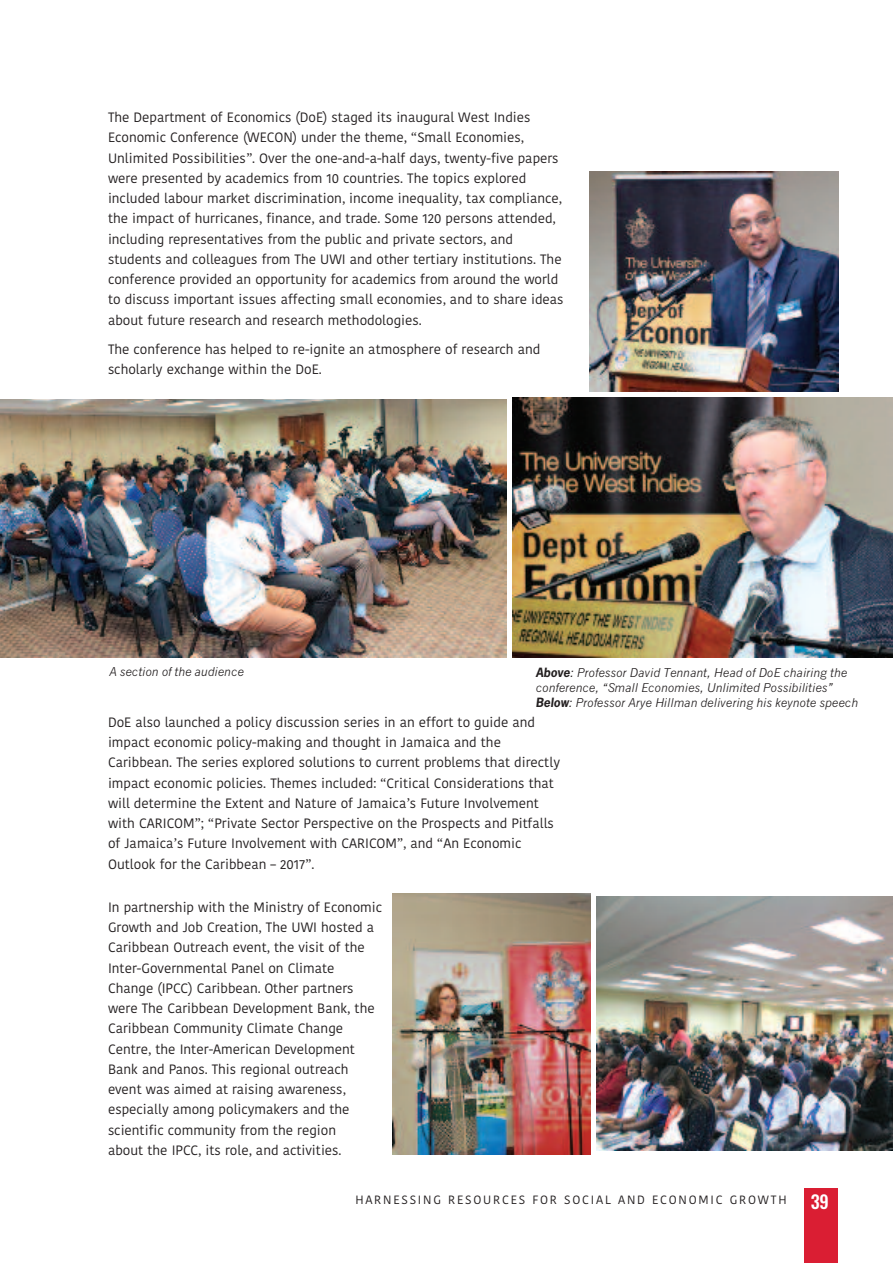
<style>
.page{position:relative;width:893px;height:1263px;background:#fff}
.page>*{position:absolute;margin:0;border:0;box-sizing:border-box;transform-origin:0 0}
.t1{font:500 18px "Oswald";color:#fff}
.t2{font:13.5px/20.2px "Kohinoor Telugu";color:#231f20}
.t3{font:italic 12px/15px "News Gothic";color:#231f20}
.t4{font:12px "Kohinoor Telugu";letter-spacing:.15em;color:#231f20}
.s1{font-weight:700}
</style>
<div class="page">
<div style="left:804px;top:1188px;width:34px;height:75px;background:#da1e33"></div>
<img style="left:589px;top:171px;width:249px;height:221px">
<img style="left:0;top:399px;width:506px;height:258px">
<img style="left:513px;top:398px;width:380px;height:259px">
<img style="left:393px;top:893px;width:197px;height:262px">
<img style="left:597px;top:896px;width:296px;height:254px">
<p class="t2" style="left:108px;top:108px;width:457px">The Department of Economics (DoE) staged its inaugural West Indies Economic Conference (WECON) under the theme, “Small Economies, Unlimited Possibilities”. Over the one-and-a-half days, twenty-five papers were presented by academics from 10 countries. The topics explored included labour market discrimination, income inequality, tax compliance, the impact of hurricanes, finance, and trade. Some 120 persons attended, including representatives from the public and private sectors, and students and colleagues from The UWI and other tertiary institutions. The conference provided an opportunity for academics from around the world to discuss important issues affecting small economies, and to share ideas about future research and research methodologies.</p>
<p class="t2" style="left:108px;top:340px;width:434px">The conference has helped to re-ignite an atmosphere of research and scholarly exchange within the DoE.</p>
<p class="t3" style="left:109px;top:664px;width:136px">A section of the audience</p>
<p class="t3" style="left:536px;top:665px;width:324px"><span class="s1">Above</span>: Professor David Tennant, Head of DoE chairing the conference, “Small Economies, Unlimited Possibilities”<br><span class="s1">Below</span>: Professor Arye Hillman delivering his keynote speech</p>
<p class="t2" style="left:108px;top:713px;width:454px">DoE also launched a policy discussion series in an effort to guide and impact economic policy-making and thought in Jamaica and the Caribbean. The series explored solutions to current problems that directly impact economic policies. Themes included: “Critical Considerations that will determine the Extent and Nature of Jamaica’s Future Involvement with CARICOM”; “Private Sector Perspective on the Prospects and Pitfalls of Jamaica’s Future Involvement with CARICOM”, and “An Economic Outlook for the Caribbean – 2017”.</p>
<p class="t2" style="left:108px;top:898px;width:276px">In partnership with the Ministry of Economic Growth and Job Creation, The UWI hosted a Caribbean Outreach event, the visit of the Inter-Governmental Panel on Climate Change (IPCC) Caribbean. Other partners were The Caribbean Development Bank, the Caribbean Community Climate Change Centre, the Inter-American Development Bank and Panos. This regional outreach event was aimed at raising awareness, especially among policymakers and the scientific community from the region<br>about the IPCC, its role, and activities.</p>
<p class="t4" style="left:355px;top:1195px;width:433px">HARNESSING RESOURCES FOR SOCIAL AND ECONOMIC GROWTH</p>
<h1 class="t1" style="left:811px;top:1192px;width:20px">39</h1>
</div>
